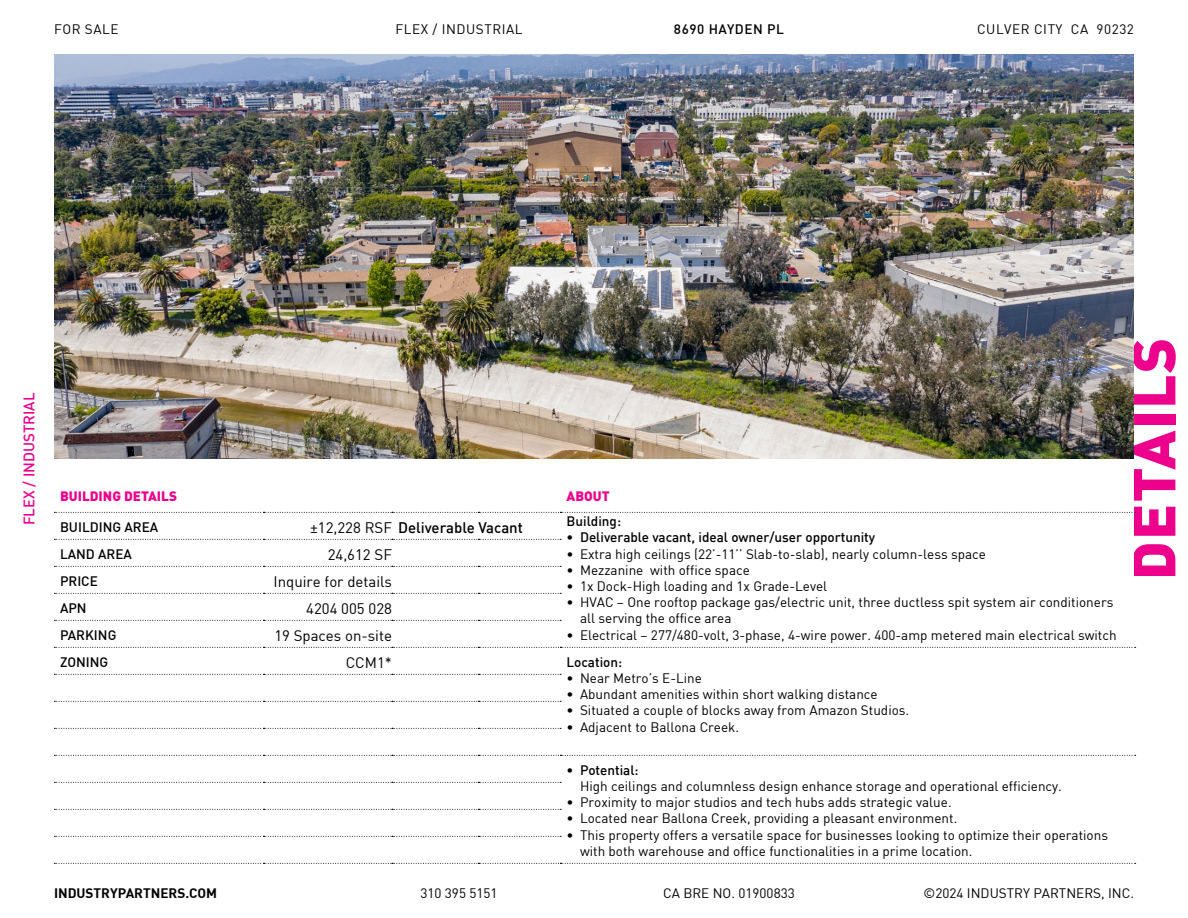
<style>
.page{position:relative;width:1188px;height:918px;background:#fff}
.page>*{position:absolute;margin:0;border:0;box-sizing:border-box;transform-origin:0 0}
.t1{font:900 60px "DIN";letter-spacing:.02em;color:#ec008c}
.t2{font:15px "DIN";color:#000}
.t3{font:500 15px "DIN";color:#000}
.t4{font:500 15px "DIN";color:#ec008c}
.t5{font:13.5px/16.2px "DIN";color:#000}
.t6{font:500 13.5px "DIN";color:#000}
.t7{font:13.5px "DIN";letter-spacing:.04em;color:#000}
.t8{font:700 13.5px "DIN";color:#000}
.t9{font:900 13.5px "DIN";color:#ec008c}
.t10{font:500 13.5px "DIN";letter-spacing:.04em;color:#000}
.s1{font-weight:400}
</style>
<div class="page">
<svg style="left:54px;top:512px;width:1082px;height:1px"></svg>
<svg style="left:54px;top:539px;width:507px;height:1px"></svg>
<svg style="left:54px;top:566px;width:507px;height:1px"></svg>
<svg style="left:54px;top:593px;width:507px;height:1px"></svg>
<svg style="left:54px;top:620px;width:507px;height:1px"></svg>
<svg style="left:54px;top:647px;width:1082px;height:1px"></svg>
<svg style="left:54px;top:755px;width:1082px;height:1px"></svg>
<svg style="left:54px;top:863px;width:1082px;height:1px"></svg>
<svg style="left:54px;top:674px;width:507px;height:1px"></svg>
<svg style="left:54px;top:701px;width:507px;height:1px"></svg>
<svg style="left:54px;top:728px;width:507px;height:1px"></svg>
<svg style="left:54px;top:782px;width:507px;height:1px"></svg>
<svg style="left:54px;top:809px;width:507px;height:1px"></svg>
<svg style="left:54px;top:836px;width:507px;height:1px"></svg>
<img style="left:54px;top:54px;width:1080px;height:405px">
<p class="t5" style="left:54px;top:20px;width:66px">FOR SALE</p>
<p class="t7" style="left:395px;top:20px;width:129px">FLEX / INDUSTRIAL</p>
<p class="t10" style="left:674px;top:20px;width:112px">8690 HAYDEN PL</p>
<p class="t7" style="left:977px;top:20px;width:158px">CULVER CITY CA 90232</p>
<p class="t4" style="left:19px;top:525px;width:134px;rotate:-90deg">FLEX / INDUSTRIAL</p>
<p class="t9" style="left:60px;top:487px;width:119px">BUILDING DETAILS</p>
<p class="t9" style="left:567px;top:487px;width:45px">ABOUT</p>
<p class="t6" style="left:60px;top:518px;width:100px">BUILDING AREA</p>
<p class="t3" style="left:310px;top:518px;width:214px"><span class="s1">±12,228 RSF</span> Deliverable Vacant</p>
<p class="t6" style="left:567px;top:513px;width:56px">Building:</p>
<p class="t6" style="left:567px;top:529px;width:310px">• Deliverable vacant, ideal owner/user opportunity</p>
<p class="t5" style="left:567px;top:545px;width:421px">• Extra high ceilings (22’-11’’ Slab-to-slab), nearly column-less space</p>
<p class="t5" style="left:567px;top:562px;width:185px">• Mezzanine with office space</p>
<p class="t5" style="left:567px;top:578px;width:262px">• 1x Dock-High loading and 1x Grade-Level</p>
<p class="t5" style="left:580px;top:594px;width:535px;text-indent:-14px">• HVAC – One rooftop package gas/electric unit, three ductless spit system air conditioners all serving the office area</p>
<p class="t5" style="left:567px;top:626px;width:552px">• Electrical – 277/480-volt, 3-phase, 4-wire power. 400-amp metered main electrical switch</p>
<p class="t6" style="left:60px;top:545px;width:74px">LAND AREA</p>
<p class="t2" style="left:328px;top:545px;width:66px">24,612 SF</p>
<p class="t6" style="left:60px;top:572px;width:39px">PRICE</p>
<p class="t2" style="left:274px;top:572px;width:120px">Inquire for details</p>
<p class="t6" style="left:60px;top:599px;width:28px">APN</p>
<p class="t2" style="left:306px;top:599px;width:87px">4204 005 028</p>
<p class="t6" style="left:60px;top:626px;width:58px">PARKING</p>
<p class="t2" style="left:274px;top:626px;width:119px">19 Spaces on-site</p>
<p class="t6" style="left:60px;top:653px;width:50px">ZONING</p>
<p class="t2" style="left:346px;top:653px;width:48px">CCM1*</p>
<p class="t6" style="left:567px;top:653px;width:57px">Location:</p>
<p class="t5" style="left:567px;top:670px;width:137px">• Near Metro’s E-Line</p>
<p class="t5" style="left:567px;top:686px;width:313px">• Abundant amenities within short walking distance</p>
<p class="t5" style="left:567px;top:702px;width:344px">• Situated a couple of blocks away from Amazon Studios.</p>
<p class="t5" style="left:567px;top:718px;width:174px">• Adjacent to Ballona Creek.</p>
<p class="t6" style="left:567px;top:761px;width:74px">• Potential:</p>
<p class="t5" style="left:580px;top:778px;width:483px">High ceilings and columnless design enhance storage and operational efficiency.</p>
<p class="t5" style="left:567px;top:794px;width:387px">• Proximity to major studios and tech hubs adds strategic value.</p>
<p class="t5" style="left:567px;top:810px;width:392px">• Located near Ballona Creek, providing a pleasant environment.</p>
<p class="t5" style="left:580px;top:826px;width:530px;text-indent:-14px">• This property offers a versatile space for businesses looking to optimize their operations with both warehouse and office functionalities in a prime location.</p>
<h1 class="t1" style="left:1114px;top:580px;width:244px;rotate:-90deg">DETAILS</h1>
<p class="t8" style="left:54px;top:884px;width:165px">INDUSTRYPARTNERS.COM</p>
<p class="t5" style="left:420px;top:885px;width:79px">310 395 5151</p>
<p class="t5" style="left:663px;top:885px;width:133px">CA BRE NO. 01900833</p>
<p class="t5" style="left:923px;top:885px;width:212px">©2024 INDUSTRY PARTNERS, INC.</p>
</div>
